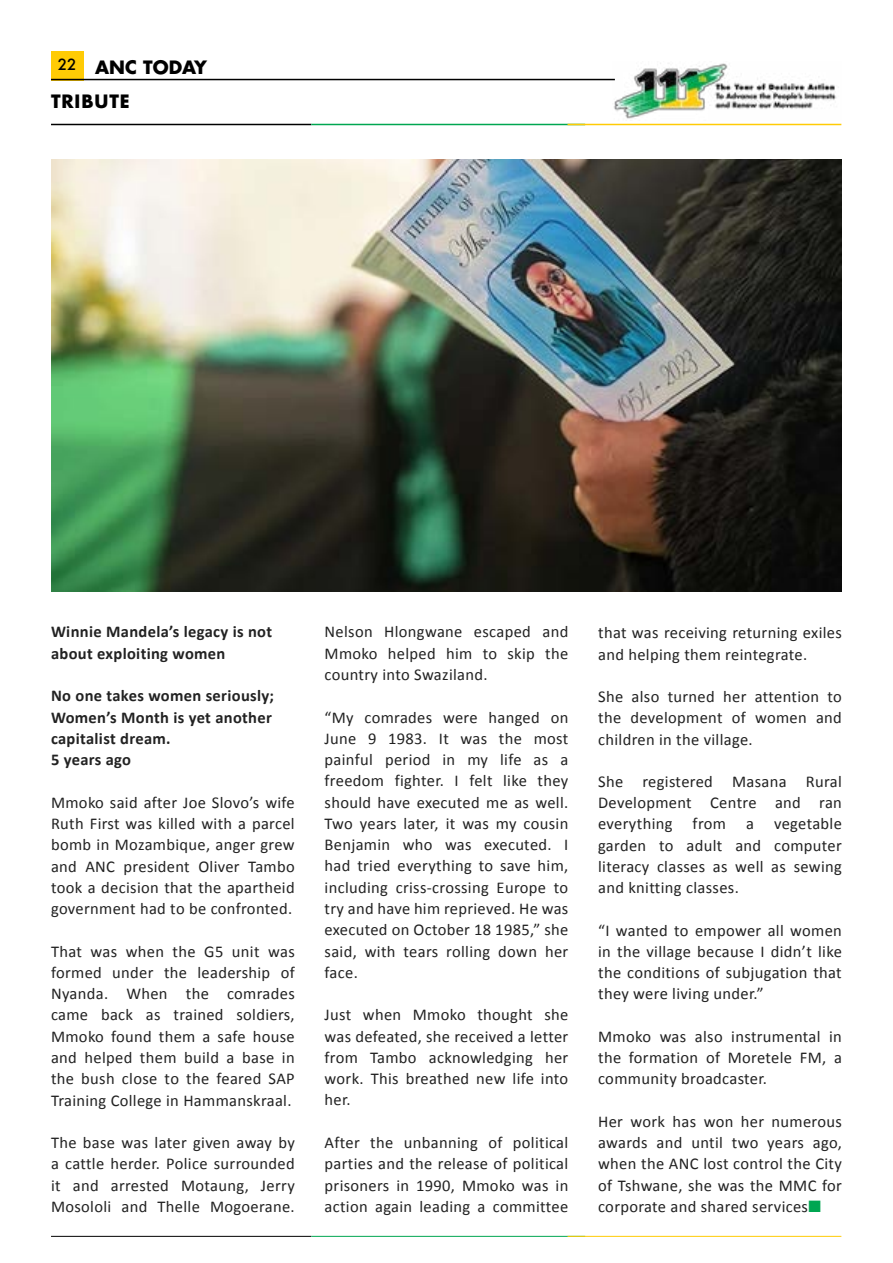
<style>
.page{position:relative;width:893px;height:1263px;background:#fff}
.page>*{position:absolute;margin:0;border:0;box-sizing:border-box;transform-origin:0 0}
.t1{font:700 18px/34.8px "Futura LT";letter-spacing:.025em;color:#000}
.t2{font:16.5px/21.3px "Calibri";letter-spacing:.02em;color:#222;text-align:justify}
.t3{font:700 16.5px/21.3px "Calibri";letter-spacing:.02em;color:#222}
.s1{color:#00a651}
</style>
<div class="page">
<div style="left:51px;top:51px;width:32px;height:29px;background:#ffcb05"></div>
<img style="left:612px;top:63px;width:225px;height:56px">
<hr style="left:51px;top:79px;width:564px;height:1px;background:#000">
<hr style="left:51px;top:124px;width:260px;height:1px;background:#000">
<hr style="left:311px;top:124px;width:274px;height:1px;background:#00a651">
<hr style="left:567px;top:124px;width:274px;height:1px;background:#ffcb05">
<hr style="left:51px;top:1236px;width:260px;height:1px;background:#000">
<hr style="left:311px;top:1236px;width:274px;height:1px;background:#00a651">
<hr style="left:567px;top:1236px;width:274px;height:1px;background:#ffcb05">
<img style="left:51px;top:160px;width:790px;height:431px">
<p class="t1" style="left:51px;top:49px;width:158px;text-indent:7px"><sup>22</sup> ANC TODAY<br>TRIBUTE</p>
<p class="t3" style="left:51px;top:621px;width:223px">Winnie Mandela’s legacy is not about exploiting women</p>
<p class="t3" style="left:51px;top:685px;width:225px">No one takes women seriously;<br>Women’s Month is yet another capitalist dream.<br>5 years ago</p>
<p class="t2" style="left:51px;top:791px;width:245px">Mmoko said after Joe Slovo’s wife Ruth First was killed with a parcel bomb in Mozambique, anger grew and ANC president Oliver Tambo took a decision that the apartheid government had to be confronted.</p>
<p class="t2" style="left:51px;top:940px;width:245px">That was when the G5 unit was formed under the leadership of Nyanda. When the comrades came back as trained soldiers, Mmoko found them a safe house and helped them build a base in the bush close to the feared SAP Training College in Hammanskraal.</p>
<p class="t2" style="left:51px;top:1131px;width:245px">The base was later given away by a cattle herder. Police surrounded it and arrested Motaung, Jerry Mosololi and Thelle Mogoerane.</p>
<p class="t2" style="left:325px;top:620px;width:245px">Nelson Hlongwane escaped and Mmoko helped him to skip the country into Swaziland.</p>
<p class="t2" style="left:325px;top:706px;width:245px">“My comrades were hanged on June 9 1983. It was the most painful period in my life as a freedom fighter. I felt like they should have executed me as well.<br>Two years later, it was my cousin Benjamin who was executed. I had tried everything to save him, including criss-crossing Europe to try and have him reprieved. He was executed on October 18 1985,” she said, with tears rolling down her face.</p>
<p class="t2" style="left:325px;top:1003px;width:245px">Just when Mmoko thought she was defeated, she received a letter from Tambo acknowledging her work. This breathed new life into her.</p>
<p class="t2" style="left:325px;top:1131px;width:245px">After the unbanning of political parties and the release of political prisoners in 1990, Mmoko was in action again leading a committee</p>
<p class="t2" style="left:598px;top:621px;width:245px">that was receiving returning exiles and helping them reintegrate.</p>
<p class="t2" style="left:598px;top:685px;width:245px">She also turned her attention to the development of women and children in the village.</p>
<p class="t2" style="left:598px;top:770px;width:245px">She registered Masana Rural Development Centre and ran everything from a vegetable garden to adult and computer literacy classes as well as sewing and knitting classes.</p>
<p class="t2" style="left:598px;top:919px;width:245px">“I wanted to empower all women in the village because I didn’t like the conditions of subjugation that they were living under.”</p>
<p class="t2" style="left:598px;top:1025px;width:245px">Mmoko was also instrumental in the formation of Moretele FM, a community broadcaster.</p>
<p class="t2" style="left:598px;top:1110px;width:245px">Her work has won her numerous awards and until two years ago, when the ANC lost control the City of Tshwane, she was the MMC for corporate and shared services<span class="s1">■</span></p>
</div>
